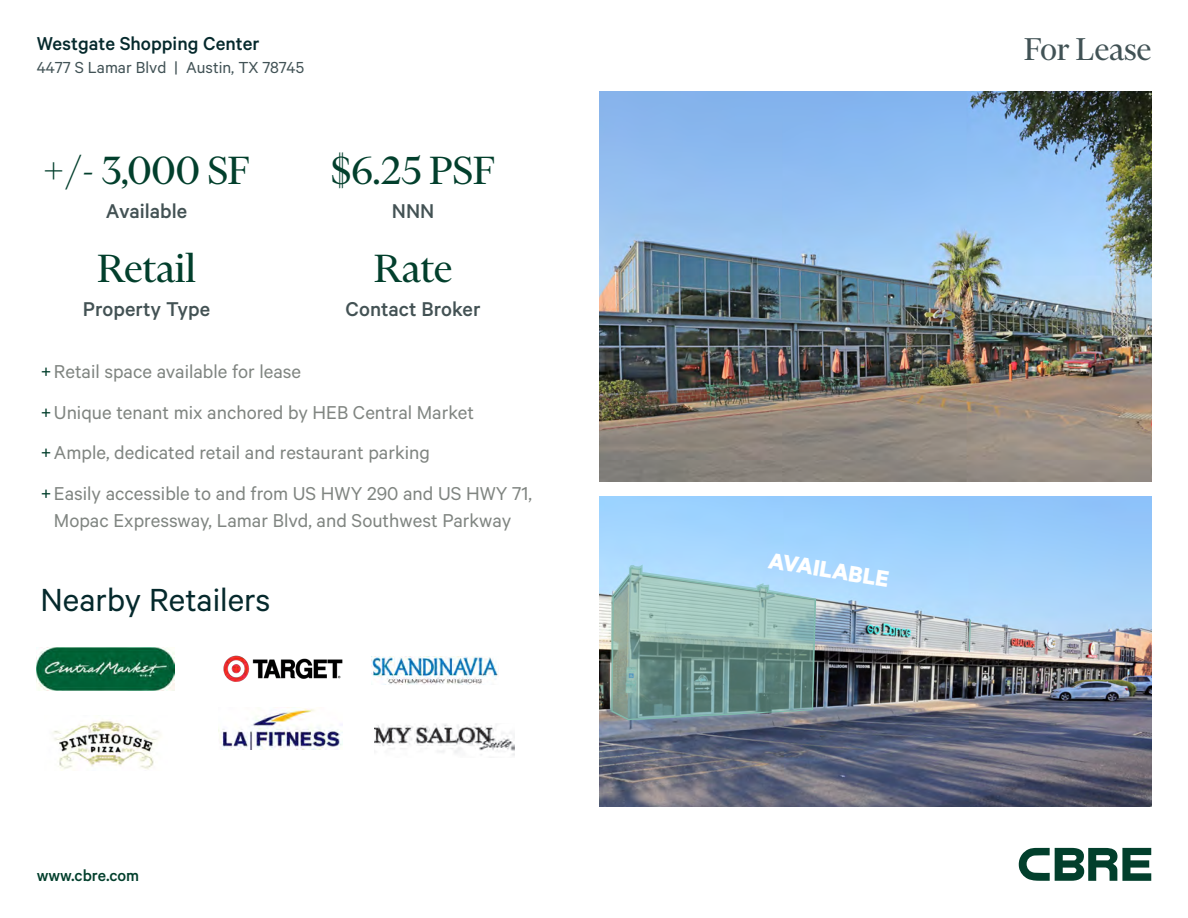
<style>
.page{position:relative;width:1188px;height:918px;background:#fff}
.page>*{position:absolute;margin:0;border:0;box-sizing:border-box;transform-origin:0 0}
.Heading_Small{font:45px "Financier Display";color:#023f2c}
.Subheading_Large{font:36px "Calibre";color:#05292c}
.t1{font:36px "Financier Display";color:#415255}
.t2{font:700 25.5px "Calibre";color:#fff}
.Heading_Small-2{font:500 22.5px "Calibre";color:#435254}
.t3{font:21px/27px "Calibre";color:#808581;text-align:center}
.t4{font:500 21px "Calibre";color:#05292c}
.t5{font:18px "Calibre";color:#415255}
.Bullet_Heading{font:500 18px "Calibre";color:#023f2c}
.s1{color:#023f2c}
</style>
<div class="page">
<img style="left:600px;top:496px;width:551px;height:311px">
<svg style="left:968px;top:619px;width:3px;height:34px"></svg>
<svg style="left:610px;top:565px;width:207px;height:156px"></svg>
<svg style="left:1019px;top:848px;width:132px;height:33px"></svg>
<img style="left:600px;top:92px;width:551px;height:390px">
<img style="left:37px;top:647px;width:138px;height:44px">
<img style="left:219px;top:708px;width:123px;height:42px">
<img style="left:374px;top:724px;width:140px;height:32px">
<img style="left:52px;top:719px;width:109px;height:52px">
<img style="left:372px;top:656px;width:127px;height:29px">
<img style="left:223px;top:655px;width:119px;height:26px">
<p class="t4" style="left:37px;top:32px;width:224px">Westgate Shopping Center</p>
<p class="t5" style="left:37px;top:57px;width:269px">4477 S Lamar Blvd | Austin, TX 78745</p>
<p class="Heading_Small" style="left:43px;top:147px;width:208px">+/- 3,000 SF</p>
<p class="Heading_Small-2" style="left:106px;top:198px;width:83px">Available</p>
<p class="Heading_Small" style="left:97px;top:245px;width:100px">Retail</p>
<p class="Heading_Small-2" style="left:83px;top:296px;width:129px">Property Type</p>
<p class="Heading_Small" style="left:331px;top:147px;width:165px">$6.25 PSF</p>
<p class="Heading_Small-2" style="left:392px;top:198px;width:44px">NNN</p>
<p class="Heading_Small" style="left:374px;top:245px;width:80px">Rate</p>
<p class="Heading_Small-2" style="left:346px;top:296px;width:137px">Contact Broker</p>
<p class="t3" style="left:40px;top:358px;width:262px"><span class="s1">+</span>Retail space available for lease</p>
<p class="t3" style="left:40px;top:398px;width:435px"><span class="s1">+</span>Unique tenant mix anchored by HEB Central Market</p>
<p class="t3" style="left:40px;top:439px;width:391px"><span class="s1">+</span>Ample, dedicated retail and restaurant parking</p>
<p class="t3" style="left:40px;top:479px;width:493px"><span class="s1">+</span>Easily accessible to and from US HWY 290 and US HWY 71,<br>Mopac Expressway, Lamar Blvd, and Southwest Parkway</p>
<p class="Subheading_Large" style="left:40px;top:579px;width:232px">Nearby Retailers</p>
<p class="Bullet_Heading" style="left:37px;top:865px;width:104px">www.cbre.com</p>
<p class="t1" style="left:1024px;top:30px;width:129px">For Lease</p>
<p class="t2" style="left:771px;top:545px;width:123px;rotate:9deg">AVAILABLE</p>
</div>
